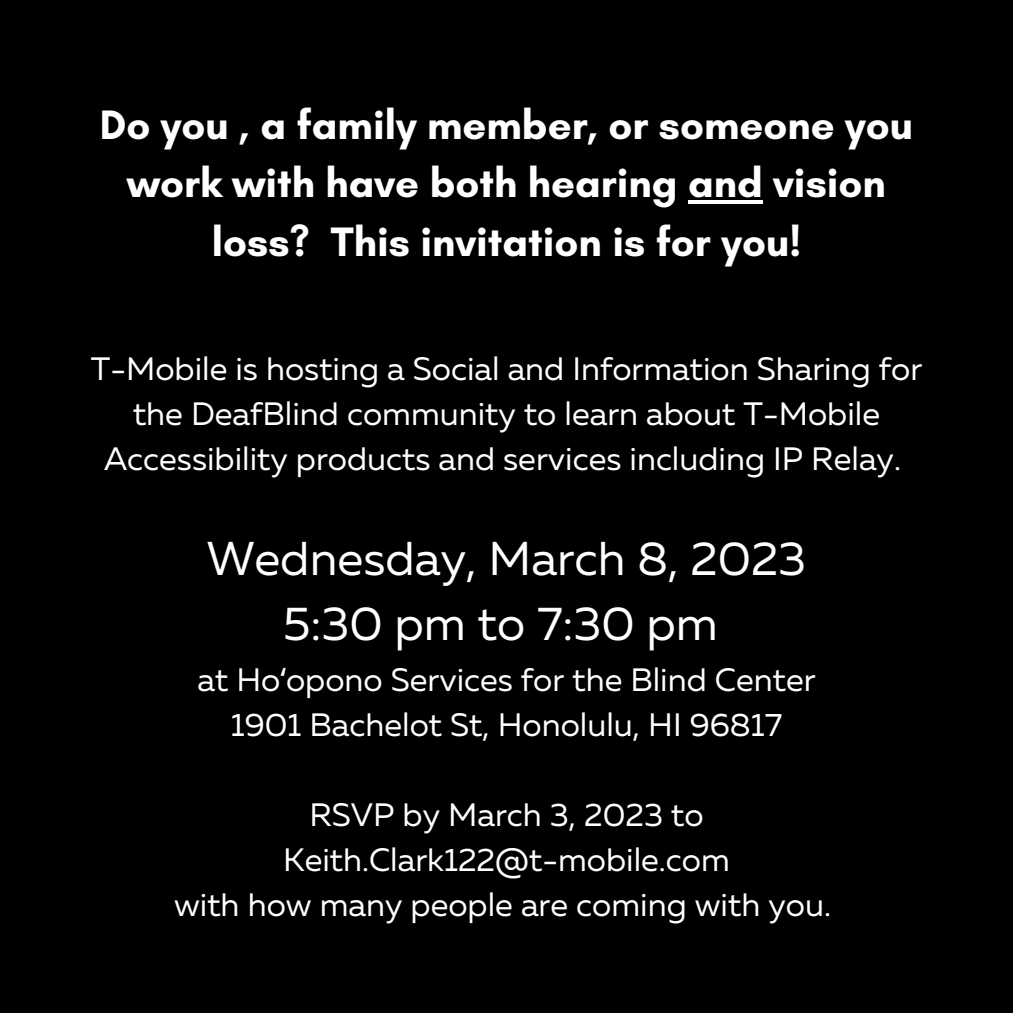
<style>
.page{position:relative;width:1013px;height:1013px;background:#fff}
.page>*{position:absolute;margin:0;border:0;box-sizing:border-box;transform-origin:0 0}
.t1{font:47.38px "Muller";color:#fff}
.t2{font:700 41.88px/58.1px "Glacial Indifference";color:#fff;text-align:center}
.t3{font:32.38px/45px "Muller";color:#fff;text-align:center}
.s1{font-family:"Noto Sans"}
</style>
<div class="page">
<div style="left:0;top:0;width:1012px;height:1012px;background:#000"></div>
<hr style="left:688px;top:200px;width:74px;height:4px;background:#fff">
<h1 class="t2" style="left:100px;top:96px;width:815px">Do you , a family member, or someone you work with have both hearing and vision loss? This invitation is for you!</h1>
<p class="t3" style="left:91px;top:348px;width:833px">T-Mobile is hosting a Social and Information Sharing for the DeafBlind community to learn about T-Mobile<br>Accessibility products and services including IP Relay.</p>
<p class="t1" style="left:207px;top:538px;width:600px">Wednesday, March 8, 2023</p>
<h1 class="t1" style="left:283px;top:604px;width:436px">5:30 pm to 7:30 pm</h1>
<p class="t3" style="left:197px;top:659px;width:619px">at Ho<span class="s1">ʻ</span>opono Services for the Blind Center<br>1901 Bachelot St, Honolulu, HI 96817</p>
<p class="t3" style="left:174px;top:794px;width:658px">RSVP by March 3, 2023 to<br>Keith.Clark122@t-mobile.com<br>with how many people are coming with you.</p>
</div>
